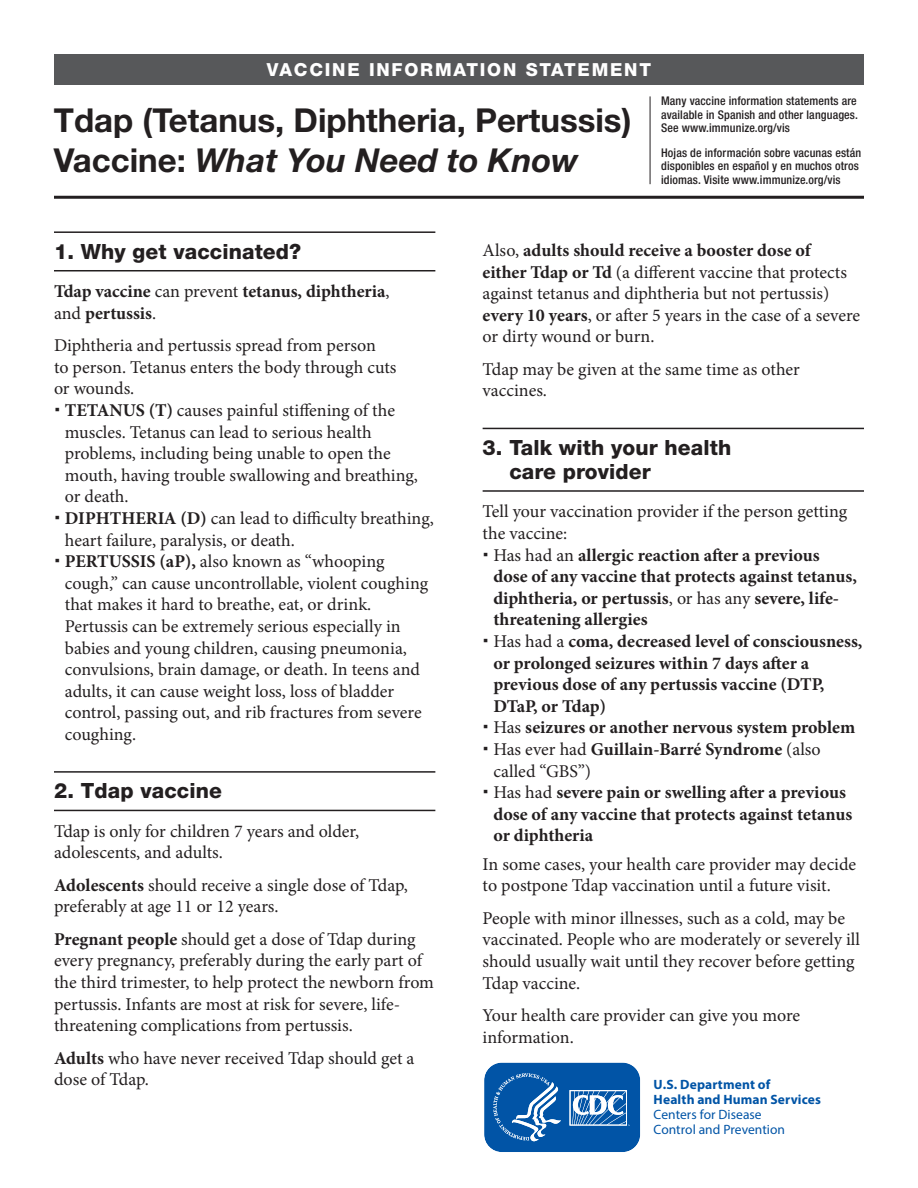
<style>
.page{position:relative;width:918px;height:1188px;background:#fff}
.page>*{position:absolute;margin:0;border:0;box-sizing:border-box;transform-origin:0 0}
.t1{font:700 33px/39.6px "Helvetica Neue LT Std";color:#231f20}
.t2{font:800 21px/24px "Helvetica Neue LT Std";letter-spacing:.005em;color:#231f20}
.t3{font:18px/21.6px "Minion Pro";color:#231f20}
.t4{font:700 18px/21.6px "Minion Pro";color:#231f20}
.t5{font:800 18px "Helvetica Neue LT Std";letter-spacing:.1em;color:#fff}
.t6{font:700 13.5px/15px "Myriad Pro";letter-spacing:.01em;color:#0154a6}
.t7{font:13.5px/15px "Myriad Pro";color:#0154a6}
.t8{font:500 condensed 12px/13.5px "Helvetica Neue LT Std";letter-spacing:.01em;color:#231f20;text-align:justify}
.s1{font-style:italic}
.s2{font-weight:400}
.s3{font-weight:700}
</style>
<div class="page">
<div style="left:54px;top:54px;width:810px;height:31px;background:#57585a"></div>
<hr style="left:650px;top:96px;width:1px;height:88px;background:#231f20">
<hr style="left:54px;top:196px;width:810px;height:3px;background:#231f20">
<svg style="left:484px;top:1062px;width:157px;height:90px;background:#296fb4"></svg>
<hr style="left:54px;top:270px;width:381px;height:1px;background:#231f20">
<hr style="left:54px;top:231px;width:381px;height:2px;background:#231f20">
<hr style="left:54px;top:810px;width:381px;height:1px;background:#231f20">
<hr style="left:54px;top:771px;width:381px;height:2px;background:#231f20">
<hr style="left:483px;top:490px;width:381px;height:2px;background:#231f20">
<hr style="left:483px;top:428px;width:381px;height:1px;background:#231f20">
<p class="t5" style="left:267px;top:59px;width:386px">VACCINE INFORMATION STATEMENT</p>
<h2 class="t1" style="left:54px;top:100px;width:579px">Tdap (Tetanus, Diphtheria, Pertussis)<br>Vaccine: <span class="s1">What You Need to Know</span></h2>
<p class="t8" style="left:661px;top:94px;width:198px">Many vaccine information statements are available in Spanish and other languages.<br>See www.immunize.org/vis</p>
<p class="t8" style="left:661px;top:146px;width:202px;text-align:left">Hojas de información sobre vacunas están disponibles en español y en muchos otros idiomas. Visite www.immunize.org/vis</p>
<h3 class="t2" style="left:54px;top:239px;width:249px">1. Why get vaccinated?</h3>
<p class="t4" style="left:54px;top:280px;width:337px">Tdap vaccine <span class="s2">can prevent</span> tetanus, diphtheria<span class="s2">, and</span> pertussis<span class="s2">.</span></p>
<p class="t3" style="left:54px;top:335px;width:344px">Diphtheria and pertussis spread from person<br>to person. Tetanus enters the body through cuts or wounds.</p>
<p class="t3" style="left:65px;top:399px;width:355px"><span class="s3">TETANUS (T)</span> causes painful stiffening of the muscles. Tetanus can lead to serious health problems, including being unable to open the mouth, having trouble swallowing and breathing, or death.</p>
<p class="t3" style="left:65px;top:507px;width:371px"><span class="s3">DIPHTHERIA (D)</span> can lead to difficulty breathing, heart failure, paralysis, or death.</p>
<p class="t3" style="left:65px;top:551px;width:365px"><span class="s3">PERTUSSIS (aP),</span> also known as “whooping cough,” can cause uncontrollable, violent coughing that makes it hard to breathe, eat, or drink.<br>Pertussis can be extremely serious especially in babies and young children, causing pneumonia, convulsions, brain damage, or death. In teens and adults, it can cause weight loss, loss of bladder control, passing out, and rib fractures from severe coughing.</p>
<h3 class="t2" style="left:54px;top:779px;width:170px">2. Tdap vaccine</h3>
<p class="t3" style="left:54px;top:820px;width:307px">Tdap is only for children 7 years and older, adolescents, and adults.</p>
<p class="t3" style="left:54px;top:874px;width:356px"><span class="s3">Adolescents</span> should receive a single dose of Tdap, preferably at age 11 or 12 years.</p>
<p class="t3" style="left:54px;top:928px;width:382px"><span class="s3">Pregnant people</span> should get a dose of Tdap during every pregnancy, preferably during the early part of the third trimester, to help protect the newborn from pertussis. Infants are most at risk for severe, life&shy;threatening complications from pertussis.</p>
<p class="t3" style="left:54px;top:1047px;width:362px"><span class="s3">Adults</span> who have never received Tdap should get a dose of Tdap.</p>
<p class="t3" style="left:483px;top:240px;width:379px">Also, <span class="s3">adults should receive a booster dose of<br>either Tdap or Td</span> (a different vaccine that protects against tetanus and diphtheria but not pertussis) <span class="s3">every 10 years</span>, or after 5 years in the case of a severe or dirty wound or burn.</p>
<p class="t3" style="left:483px;top:358px;width:319px">Tdap may be given at the same time as other vaccines.</p>
<h3 class="t2" style="left:509px;top:435px;width:223px;text-indent:-27px">3. Talk with your health care provider</h3>
<p class="t3" style="left:483px;top:501px;width:366px">Tell your vaccination provider if the person getting the vaccine:</p>
<p class="t4" style="left:493px;top:544px;width:365px"><span class="s2">Has had an</span> allergic reaction after a previous dose of any vaccine that protects against tetanus, diphtheria, or pertussis<span class="s2">, or has any</span> severe, life&shy;threatening allergies</p>
<p class="t4" style="left:493px;top:630px;width:371px"><span class="s2">Has had a</span> coma, decreased level of consciousness, or prolonged seizures within 7 days after a previous dose of any pertussis vaccine (DTP, DTaP, or Tdap)</p>
<p class="t4" style="left:493px;top:717px;width:363px"><span class="s2">Has</span> seizures or another nervous system problem</p>
<p class="t3" style="left:493px;top:739px;width:329px">Has ever had <span class="s3">Guillain-Barré Syndrome</span> (also called “GBS”)</p>
<p class="t4" style="left:493px;top:781px;width:361px"><span class="s2">Has had</span> severe pain or swelling after a previous dose of any vaccine that protects against tetanus or diphtheria</p>
<p class="t3" style="left:483px;top:853px;width:375px">In some cases, your health care provider may decide to postpone Tdap vaccination until a future visit.</p>
<p class="t3" style="left:483px;top:907px;width:379px">People with minor illnesses, such as a cold, may be vaccinated. People who are moderately or severely ill should usually wait until they recover before getting Tdap vaccine.</p>
<p class="t3" style="left:483px;top:1004px;width:319px">Your health care provider can give you more information.</p>
<p class="t6" style="left:654px;top:1077px;width:169px">U.S. Department of<br>Health and Human Services</p>
<p class="t7" style="left:654px;top:1107px;width:133px">Centers for Disease<br>Control and Prevention</p>
</div>
